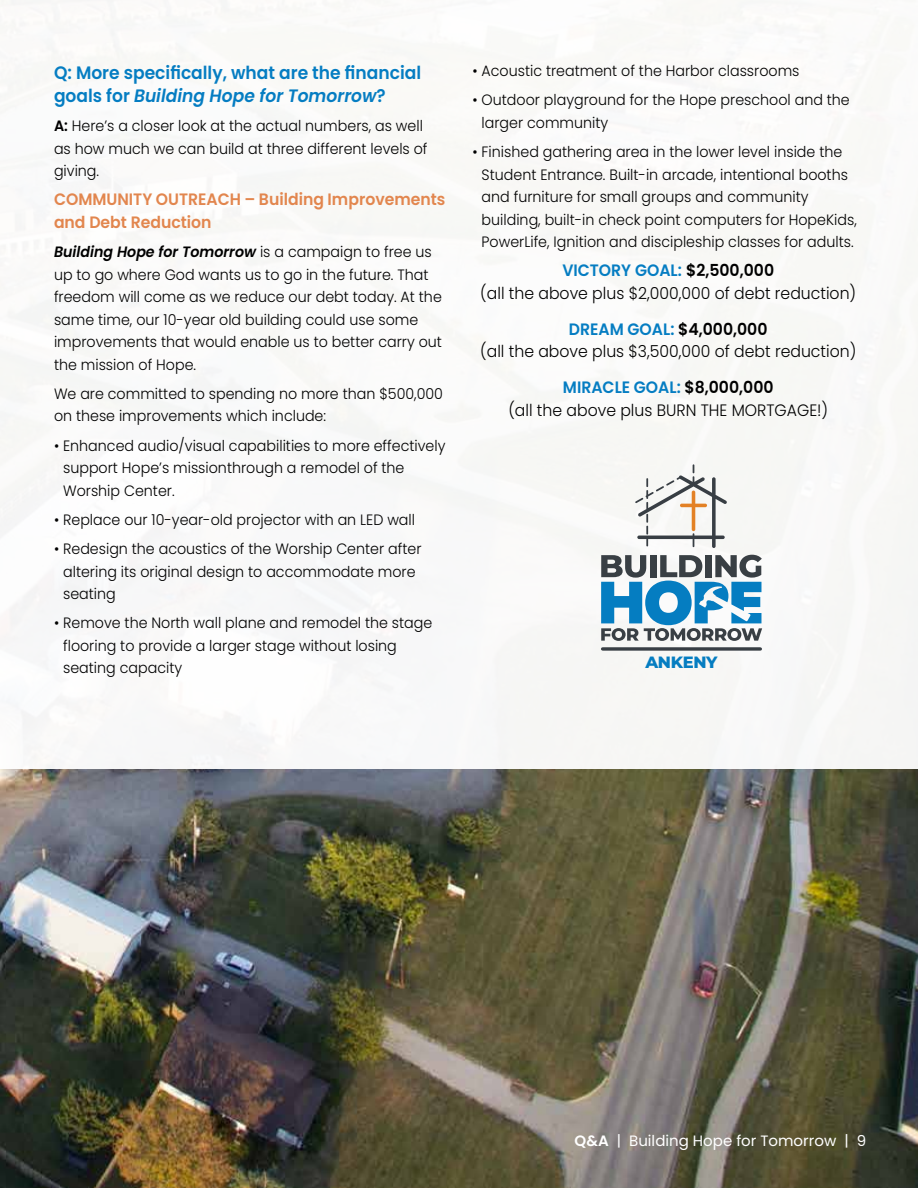
<style>
.page{position:relative;width:918px;height:1188px;background:#fff}
.page>*{position:absolute;margin:0;border:0;box-sizing:border-box;transform-origin:0 0}
.t1{font:600 18px/22.5px "Poppins";color:#057dc2;scale:.95 1}
.t2{font:300 16.5px/22.5px "Poppins";color:#000;text-align:center;scale:.95 1}
.t3{font:600 16.5px/22.5px "Poppins";color:#e2864e;scale:.95 1}
.t4{font:800 16.35px "Montserrat";letter-spacing:-.02em;color:#057dc1}
.t5{font:300 15px/22.5px "Poppins";color:#000;scale:.95 1}
.t6{font:15px "Poppins";color:#fff}
.s1{font-style:italic}
.s2{font-weight:600}
.s3{font-weight:600;font-style:italic}
.s4{font-weight:600;color:#057dc2}
</style>
<div class="page">
<img style="left:0;top:769px;width:918px;height:419px">
<div style="left:0;top:0;width:918px;height:769px;background:#f9f9f8"></div>
<svg style="left:603px;top:647px;width:157px;height:4px"></svg>
<svg style="left:635px;top:464px;width:92px;height:84px"></svg>
<svg style="left:601px;top:555px;width:161px;height:86px"></svg>
<p class="t1" style="left:54px;top:62px;width:388px">Q: More specifically, what are the financial goals for <span class="s1">Building Hope for Tomorrow</span>?</p>
<p class="t5" style="left:54px;top:115px;width:395px"><span class="s2">A:</span> Here’s a closer look at the actual numbers, as well as how much we can build at three different levels of giving.</p>
<p class="t3" style="left:54px;top:188px;width:414px">COMMUNITY OUTREACH – Building Improvements and Debt Reduction</p>
<p class="t5" style="left:54px;top:241px;width:410px"><span class="s3">Building Hope for Tomorrow</span> is a campaign to free us up to go where God wants us to go in the future. That freedom will come as we reduce our debt today. At the same time, our 10-year old building could use some improvements that would enable us to better carry out the mission of Hope.</p>
<p class="t5" style="left:54px;top:382px;width:411px">We are committed to spending no more than $500,000 on these improvements which include:</p>
<p class="t5" style="left:63px;top:434px;width:404px;text-indent:-9px">• Enhanced audio/visual capabilities to more effectively support Hope’s missionthrough a remodel of the<br>Worship Center.</p>
<p class="t5" style="left:54px;top:508px;width:382px">• Replace our 10-year-old projector with an LED wall</p>
<p class="t5" style="left:63px;top:538px;width:379px;text-indent:-9px">• Redesign the acoustics of the Worship Center after altering its original design to accommodate more seating</p>
<p class="t5" style="left:63px;top:612px;width:390px;text-indent:-9px">• Remove the North wall plane and remodel the stage flooring to provide a larger stage without losing seating capacity</p>
<p class="t5" style="left:472px;top:60px;width:346px">• Acoustic treatment of the Harbor classrooms</p>
<p class="t5" style="left:482px;top:89px;width:389px;text-indent:-9px">• Outdoor playground for the Hope preschool and the larger community</p>
<p class="t5" style="left:482px;top:141px;width:396px;text-indent:-9px">• Finished gathering area in the lower level inside the Student Entrance. Built-in arcade, intentional booths and furniture for small groups and community building, built-in check point computers for HopeKids, PowerLife, Ignition and discipleship classes for adults.</p>
<p class="t2" style="left:480px;top:260px;width:397px"><span class="s4">VICTORY GOAL:</span> <span class="s2">$2,500,000<br></span>(all the above plus $2,000,000 of debt reduction)</p>
<p class="t2" style="left:480px;top:318px;width:397px"><span class="s4">DREAM GOAL:</span> <span class="s2">$4,000,000<br></span>(all the above plus $3,500,000 of debt reduction)</p>
<p class="t2" style="left:508px;top:377px;width:338px"><span class="s4">MIRACLE GOAL:</span> <span class="s2">$8,000,000<br></span>(all the above plus BURN THE MORTGAGE!)</p>
<p class="t4" style="left:645px;top:651px;width:74px">ANKENY</p>
<p class="t6" style="left:575px;top:1132px;width:293px"><span class="s2">Q&amp;A</span> | Building Hope for Tomorrow | 9</p>
</div>
